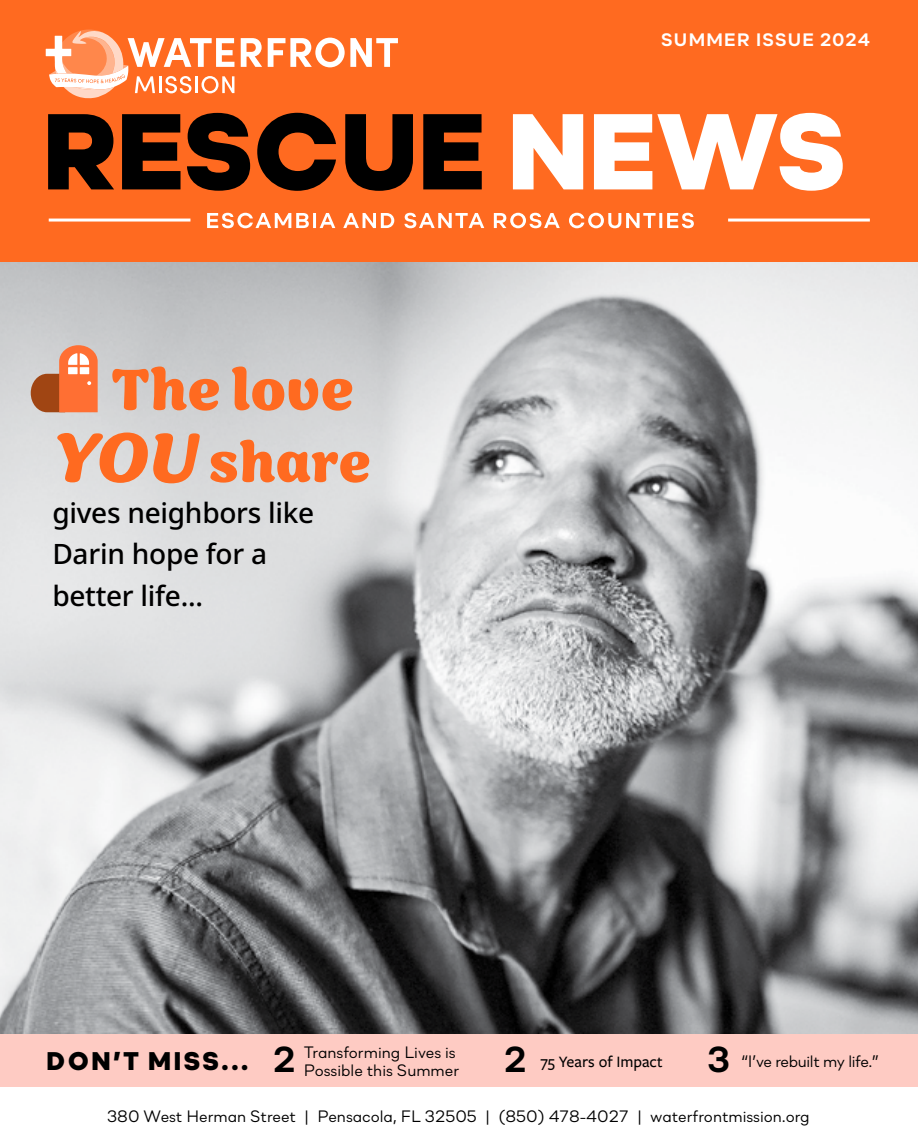
<style>
.page{position:relative;width:918px;height:1148px;background:#fff}
.page>*{position:absolute;margin:0;border:0;box-sizing:border-box;transform-origin:0 0}
.t1{font:700 66px "Sirenia";letter-spacing:.01em;color:#ff6a20}
.t2{font:700 64.35px "Sirenia";letter-spacing:.01em;color:#ff6a20}
.t3{font:500 28.05px/41.2px "Noto Sans";letter-spacing:-.01em;color:#000}
.t4{font:900 25.5px "Soin Sans Neue";letter-spacing:.1em;color:#000}
.t5{font:700 18px "Soin Sans Neue";letter-spacing:.07em;color:#fff}
.t6{font:16.5px "Soin Sans Neue";color:#000}
.s1{font-style:italic;font-size:79.2px}
.s2{font-weight:700;font-size:36px}
.s3{font-family:"Freight Sans Pro";font-weight:500}
</style>
<div class="page">
<img style="left:0;top:261px;width:918px;height:773px">
<div style="left:0;top:1034px;width:918px;height:52px;background:#fecbc3"></div>
<div style="left:0;top:0;width:918px;height:261px;background:#ff6a20"></div>
<svg style="left:513px;top:113px;width:330px;height:78px"></svg>
<svg style="left:48px;top:113px;width:434px;height:78px"></svg>
<svg style="left:207px;top:213px;width:487px;height:15px"></svg>
<hr style="left:728px;top:218px;width:142px;height:3px;background:#fff">
<hr style="left:49px;top:218px;width:141px;height:3px;background:#fff">
<svg style="left:31px;top:345px;width:67px;height:67px;background:#de855d"></svg>
<div style="left:68px;top:367px;width:10px;height:7px;background:#fff"></div>
<div style="left:80px;top:367px;width:9px;height:7px;background:#fff"></div>
<svg style="left:241px;top:38px;width:21px;height:29px"></svg>
<svg style="left:268px;top:38px;width:130px;height:29px"></svg>
<svg style="left:46px;top:30px;width:188px;height:68px"></svg>
<h1 class="t1" style="left:111px;top:351px;width:244px">The love</h1>
<h2 class="t2" style="left:52px;top:424px;width:320px"><span class="s1">YOU</span>share</h2>
<h3 class="t3" style="left:52px;top:493px;width:263px">gives neighbors like<br>Darin hope for a better life...</h3>
<p class="t5" style="left:661px;top:27px;width:210px">SUMMER ISSUE 2024</p>
<p class="t6" style="left:304px;top:1038px;width:153px">Transforming Lives is</p>
<h3 class="t4" style="left:46px;top:1037px;width:251px">DON’T MISS... <span class="s2">2</span></h3>
<p class="t6" style="left:107px;top:1102px;width:704px">380 West Herman Street | Pensacola, FL 32505 | (850) 478-4027 | waterfrontmission.org</p>
<p class="t6" style="left:304px;top:1047px;width:577px">Possible this Summer <span class="s2">2</span> <span class="s3">75 Years of Impact</span> <span class="s2">3</span> “I’ve rebuilt my life.”</p>
</div>
